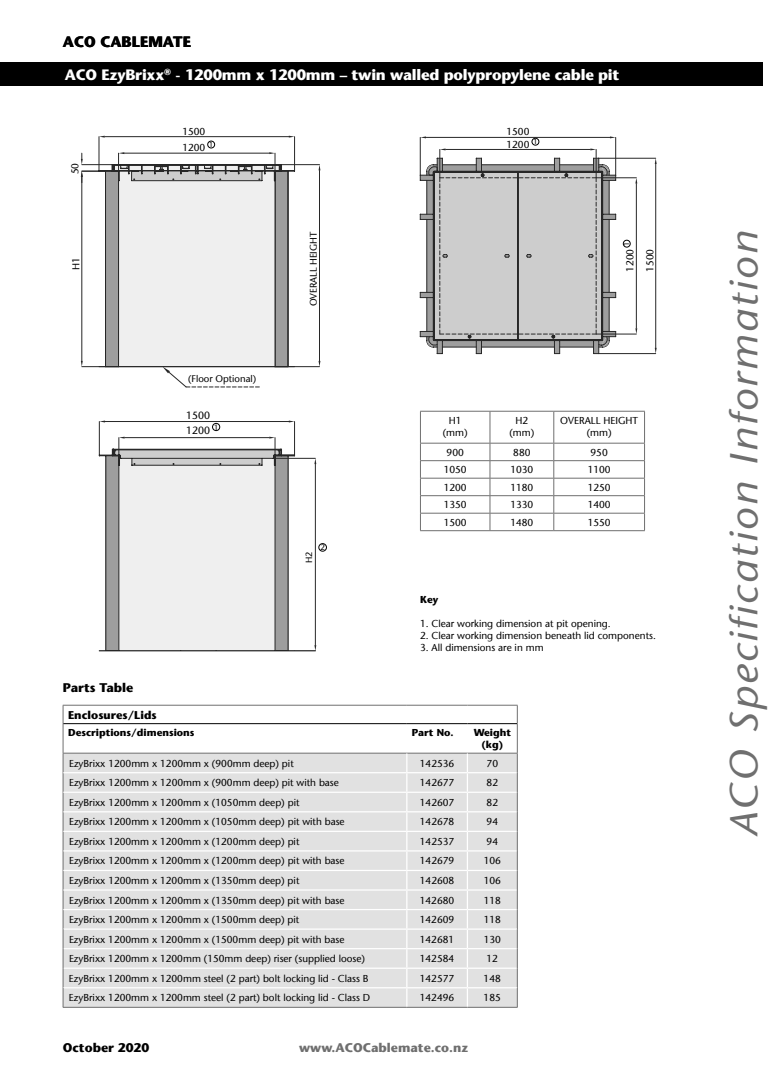
<style>
.page{position:relative;width:780px;height:1088px;background:#fff}
.page>*{position:absolute;margin:0;border:0;box-sizing:border-box;transform-origin:0 0}
.t1{font:italic 38.75px "Stone Sans";letter-spacing:.05em;color:#6f6f6f;scale:1.11 1}
.t2{font:700 15px "Stone Sans";letter-spacing:-.015em;color:#fff}
.t3{font:700 15px "Stone Sans";color:#000}
.t4{font:700 12.5px "Stone Sans";color:#6f6f6f}
.t5{font:700 12.5px "Stone Sans";color:#000}
.t6{font:700 11.25px "Stone Sans";color:#000}
.t7{font:10.38px "Stone Sans";color:#000}
.t8{font:10px/12px "Stone Sans";color:#000;text-align:center}
.t9{font:700 10px/12px "Stone Sans";color:#000;text-align:center}
.t10{font:9.62px "Stone Sans";color:#000}
.t11{font:9px "Stone Sans";color:#000}
.t12{font:7.88px "Stone Sans";color:#000}
.t13{font:7.5px "Stone Sans";color:#000}
.t14{font:7.25px "Stone Sans";color:#000}
</style>
<div class="page">
<svg style="left:420px;top:411px;width:225px;height:119px"></svg>
<hr style="left:420px;top:530px;width:70px;height:1px;background:#6f6f6f">
<hr style="left:490px;top:530px;width:63px;height:1px;background:#6f6f6f">
<hr style="left:553px;top:530px;width:91px;height:1px;background:#6f6f6f">
<div style="left:0;top:63px;width:762px;height:23px;background:#000"></div>
<svg style="left:63px;top:705px;width:455px;height:302px"></svg>
<hr style="left:63px;top:1007px;width:344px;height:1px;background:#6f6f6f">
<hr style="left:407px;top:1007px;width:60px;height:1px;background:#6f6f6f">
<hr style="left:467px;top:1007px;width:50px;height:1px;background:#6f6f6f">
<hr style="left:105px;top:136px;width:184px;height:1px;background:#272727">
<svg style="left:98px;top:137px;width:222px;height:230px"></svg>
<div style="left:207px;top:141px;width:8px;height:7px;border:1px solid #000;border-radius:50%"></div>
<svg style="left:99px;top:421px;width:216px;height:230px"></svg>
<div style="left:212px;top:423px;width:8px;height:8px;border:1px solid #000;border-radius:50%"></div>
<div style="left:318px;top:543px;width:8px;height:8px;border:1px solid #000;border-radius:50%"></div>
<hr style="left:655px;top:164px;width:1px;height:184px;background:#272727">
<svg style="left:420px;top:137px;width:235px;height:217px"></svg>
<svg style="left:420px;top:148px;width:195px;height:206px;background:#c5c5c5"></svg>
<div style="left:623px;top:240px;width:7px;height:7px;border:1px solid #000;border-radius:50%"></div>
<div style="left:531px;top:138px;width:8px;height:7px;border:1px solid #000;border-radius:50%"></div>
<hr style="left:99px;top:651px;width:216px;height:1px;background:#272727">
<svg style="left:81px;top:152px;width:213px;height:236px"></svg>
<p class="t3" style="left:63px;top:33px;width:130px">ACO CABLEMATE</p>
<p class="t2" style="left:65px;top:65px;width:556px">ACO EzyBrixx<sup>®</sup> - 1200mm x 1200mm – twin walled polypropylene cable pit</p>
<p class="t8" style="left:69px;top:174px;width:13px;rotate:-90deg">50</p>
<p class="t8" style="left:70px;top:270px;width:14px;rotate:-90deg">H1</p>
<p class="t8" style="left:182px;top:126px;width:24px">1500</p>
<p class="t14" style="left:209px;top:140px;width:6px">1</p>
<p class="t8" style="left:182px;top:142px;width:24px">1200</p>
<p class="t10" style="left:188px;top:373px;width:70px">(Floor Optional)</p>
<p class="t7" style="left:186px;top:409px;width:25px">1500</p>
<p class="t13" style="left:214px;top:422px;width:6px">1</p>
<p class="t7" style="left:186px;top:424px;width:25px">1200</p>
<p class="t10" style="left:307px;top:306px;width:76px;rotate:-90deg">OVERALL HEIGHT</p>
<p class="t11" style="left:304px;top:563px;width:13px;rotate:-90deg">H2</p>
<p class="t12" style="left:320px;top:542px;width:6px">2</p>
<p class="t8" style="left:506px;top:126px;width:24px">1500</p>
<p class="t8" style="left:506px;top:139px;width:24px">1200</p>
<p class="t14" style="left:533px;top:137px;width:6px">1</p>
<p class="t14" style="left:622px;top:246px;width:6px;rotate:-90deg">1</p>
<p class="t8" style="left:624px;top:272px;width:24px;rotate:-90deg">1200</p>
<p class="t8" style="left:644px;top:272px;width:24px;rotate:-90deg">1500</p>
<p class="t8" style="left:442px;top:414px;width:26px">H1 (mm)</p>
<p class="t8" style="left:509px;top:414px;width:26px">H2 (mm)</p>
<p class="t8" style="left:560px;top:414px;width:79px">OVERALL HEIGHT (mm)</p>
<p class="t8" style="left:446px;top:446px;width:19px">900</p>
<p class="t8" style="left:513px;top:446px;width:19px">880</p>
<p class="t8" style="left:590px;top:446px;width:19px">950</p>
<p class="t8" style="left:443px;top:464px;width:24px">1050</p>
<p class="t8" style="left:510px;top:464px;width:24px">1030</p>
<p class="t8" style="left:587px;top:464px;width:24px">1100</p>
<p class="t8" style="left:443px;top:481px;width:24px">1200</p>
<p class="t8" style="left:510px;top:481px;width:24px">1180</p>
<p class="t8" style="left:587px;top:481px;width:24px">1250</p>
<p class="t8" style="left:443px;top:499px;width:24px">1350</p>
<p class="t8" style="left:510px;top:499px;width:24px">1330</p>
<p class="t8" style="left:587px;top:499px;width:24px">1400</p>
<p class="t8" style="left:443px;top:516px;width:24px">1500</p>
<p class="t8" style="left:510px;top:516px;width:24px">1480</p>
<p class="t8" style="left:587px;top:516px;width:24px">1550</p>
<p class="t9" style="left:420px;top:593px;width:20px">Key</p>
<p class="t8" style="left:420px;top:617px;width:192px">1. Clear working dimension at pit opening.</p>
<p class="t8" style="left:420px;top:629px;width:237px">2. Clear working dimension beneath lid components.</p>
<p class="t8" style="left:420px;top:641px;width:125px">3. All dimensions are in mm</p>
<p class="t5" style="left:63px;top:680px;width:72px">Parts Table</p>
<p class="t6" style="left:68px;top:708px;width:90px">Enclosures/Lids</p>
<p class="t9" style="left:68px;top:727px;width:128px">Descriptions/dimensions</p>
<p class="t9" style="left:412px;top:727px;width:43px">Part No.</p>
<p class="t9" style="left:473px;top:727px;width:39px">Weight (kg)</p>
<p class="t8" style="left:69px;top:757px;width:226px">EzyBrixx 1200mm x 1200mm x (900mm deep) pit</p>
<p class="t8" style="left:420px;top:757px;width:36px">142536</p>
<p class="t8" style="left:486px;top:757px;width:13px">70</p>
<p class="t8" style="left:69px;top:777px;width:271px">EzyBrixx 1200mm x 1200mm x (900mm deep) pit with base</p>
<p class="t8" style="left:420px;top:777px;width:36px">142677</p>
<p class="t8" style="left:486px;top:777px;width:13px">82</p>
<p class="t8" style="left:69px;top:796px;width:232px">EzyBrixx 1200mm x 1200mm x (1050mm deep) pit</p>
<p class="t8" style="left:420px;top:796px;width:36px">142607</p>
<p class="t8" style="left:486px;top:796px;width:13px">82</p>
<p class="t8" style="left:69px;top:816px;width:277px">EzyBrixx 1200mm x 1200mm x (1050mm deep) pit with base</p>
<p class="t8" style="left:420px;top:816px;width:36px">142678</p>
<p class="t8" style="left:486px;top:816px;width:13px">94</p>
<p class="t8" style="left:69px;top:835px;width:232px">EzyBrixx 1200mm x 1200mm x (1200mm deep) pit</p>
<p class="t8" style="left:420px;top:835px;width:36px">142537</p>
<p class="t8" style="left:486px;top:835px;width:13px">94</p>
<p class="t8" style="left:69px;top:855px;width:277px">EzyBrixx 1200mm x 1200mm x (1200mm deep) pit with base</p>
<p class="t8" style="left:420px;top:855px;width:36px">142679</p>
<p class="t8" style="left:483px;top:855px;width:19px">106</p>
<p class="t8" style="left:69px;top:874px;width:232px">EzyBrixx 1200mm x 1200mm x (1350mm deep) pit</p>
<p class="t8" style="left:420px;top:874px;width:36px">142608</p>
<p class="t8" style="left:483px;top:874px;width:19px">106</p>
<p class="t8" style="left:69px;top:894px;width:277px">EzyBrixx 1200mm x 1200mm x (1350mm deep) pit with base</p>
<p class="t8" style="left:420px;top:894px;width:36px">142680</p>
<p class="t8" style="left:483px;top:894px;width:19px">118</p>
<p class="t8" style="left:69px;top:913px;width:232px">EzyBrixx 1200mm x 1200mm x (1500mm deep) pit</p>
<p class="t8" style="left:420px;top:913px;width:36px">142609</p>
<p class="t8" style="left:483px;top:913px;width:19px">118</p>
<p class="t8" style="left:69px;top:933px;width:277px">EzyBrixx 1200mm x 1200mm x (1500mm deep) pit with base</p>
<p class="t8" style="left:420px;top:933px;width:36px">142681</p>
<p class="t8" style="left:483px;top:933px;width:19px">130</p>
<p class="t8" style="left:69px;top:953px;width:297px">EzyBrixx 1200mm x 1200mm (150mm deep) riser (supplied loose)</p>
<p class="t8" style="left:420px;top:953px;width:36px">142584</p>
<p class="t8" style="left:486px;top:953px;width:13px">12</p>
<p class="t8" style="left:69px;top:972px;width:301px">EzyBrixx 1200mm x 1200mm steel (2 part) bolt locking lid - Class B</p>
<p class="t8" style="left:420px;top:972px;width:36px">142577</p>
<p class="t8" style="left:483px;top:972px;width:19px">148</p>
<p class="t8" style="left:69px;top:992px;width:303px">EzyBrixx 1200mm x 1200mm steel (2 part) bolt locking lid - Class D</p>
<p class="t8" style="left:420px;top:992px;width:36px">142496</p>
<p class="t8" style="left:483px;top:992px;width:19px">185</p>
<p class="t5" style="left:63px;top:1040px;width:88px">October 2020</p>
<p class="t4" style="left:299px;top:1040px;width:170px">www.ACOCablemate.co.nz</p>
<h1 class="t1" style="left:721px;top:837px;width:547px;rotate:-90deg">ACO Specification Information</h1>
</div>
